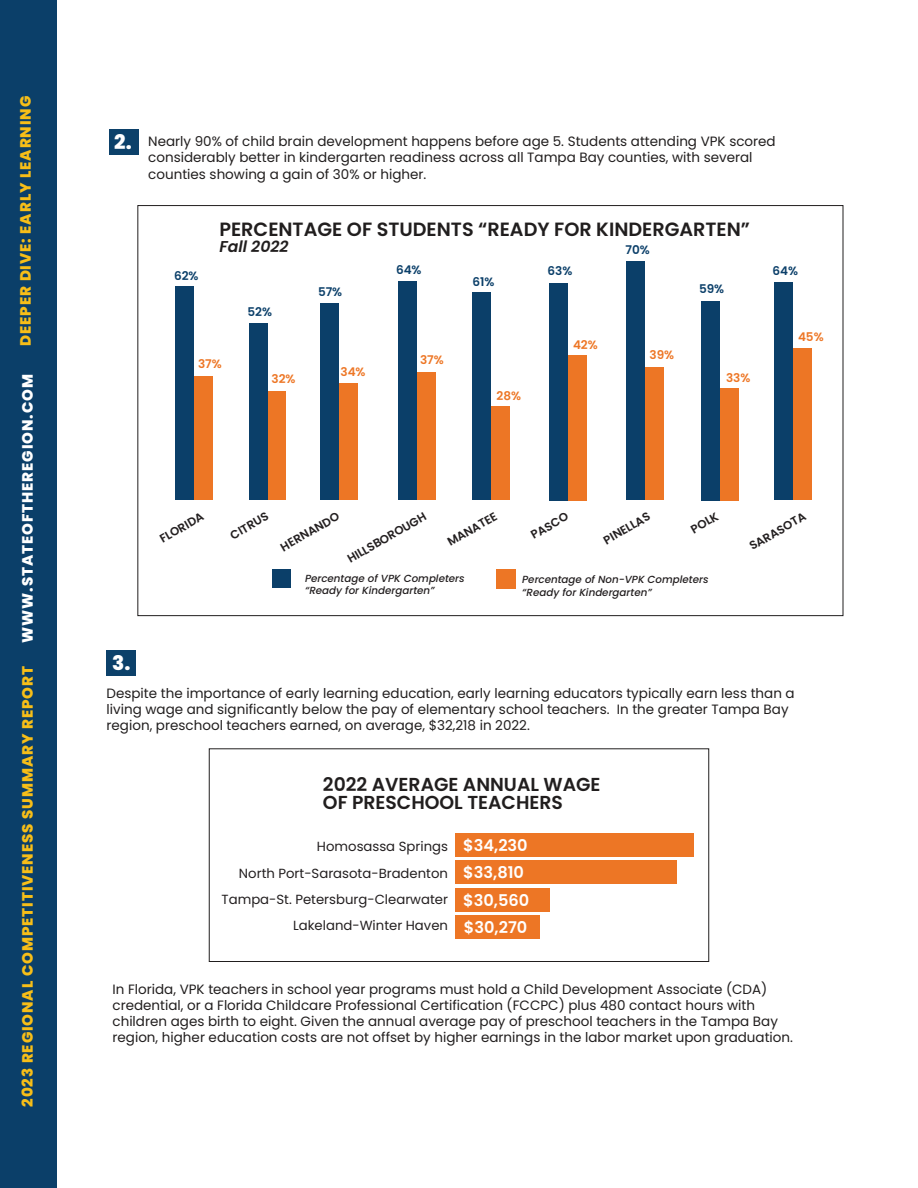
<style>
.page{position:relative;width:918px;height:1188px;background:#fff}
.page>*{position:absolute;margin:0;border:0;box-sizing:border-box;transform-origin:0 0}
.t1{font:800 20.1px "Poppins";color:#fff}
.t2{font:600 19.2px "Poppins";color:#211e1e}
.t3{font:600 18.75px/18.5px "Poppins";color:#211e1e}
.t4{font:600 16.2px "Poppins";color:#fff}
.t5{font:italic 600 15.75px "Poppins";color:#211e1e}
.t6{font:800 15px "Poppins";letter-spacing:.06em;color:#f7be18}
.t7{font:800 15px "Poppins";letter-spacing:.06em;color:#fff}
.t8{font:13.5px/16.2px "Poppins";color:#211e1e}
.t9{font:13.2px "Poppins";color:#231f20}
.t10{font:600 12px "Poppins";color:#0b3f69}
.t11{font:600 12px "Poppins";color:#ed7625}
.t12{font:600 11.7px "Poppins";color:#231f20}
.t13{font:italic 500 10.35px/12.3px "Poppins";color:#231f20}
.s1{font-weight:600;font-size:16.2px;color:#fff}
</style>
<div class="page">
<div style="left:455px;top:861px;width:221px;height:23px;background:#ed7625"></div>
<div style="left:107px;top:650px;width:29px;height:26px;background:#0c416a"></div>
<div style="left:0;top:0;width:56px;height:1188px;background:#0b3f69"></div>
<div style="left:109px;top:130px;width:30px;height:25px;background:#0c416a"></div>
<div style="left:209px;top:749px;width:500px;height:213px;border:1px solid #211e1e"></div>
<div style="left:455px;top:916px;width:85px;height:23px;background:#ed7625"></div>
<div style="left:455px;top:888px;width:95px;height:24px;background:#ed7625"></div>
<div style="left:455px;top:833px;width:239px;height:24px;background:#ed7625"></div>
<div style="left:272px;top:570px;width:19px;height:18px;background:#0b3f69"></div>
<div style="left:496px;top:570px;width:20px;height:19px;background:#ed7625"></div>
<div style="left:339px;top:383px;width:18px;height:117px;background:#ed7625"></div>
<div style="left:320px;top:303px;width:18px;height:197px;background:#0b3f69"></div>
<div style="left:267px;top:391px;width:19px;height:109px;background:#ed7625"></div>
<div style="left:249px;top:323px;width:19px;height:177px;background:#0b3f69"></div>
<div style="left:194px;top:376px;width:19px;height:124px;background:#ed7625"></div>
<div style="left:175px;top:286px;width:19px;height:214px;background:#0b3f69"></div>
<div style="left:418px;top:372px;width:18px;height:128px;background:#ed7625"></div>
<div style="left:398px;top:281px;width:19px;height:219px;background:#0b3f69"></div>
<div style="left:491px;top:406px;width:19px;height:94px;background:#ed7625"></div>
<div style="left:472px;top:293px;width:19px;height:207px;background:#0b3f69"></div>
<div style="left:568px;top:355px;width:19px;height:146px;background:#ed7625"></div>
<div style="left:549px;top:283px;width:19px;height:218px;background:#0b3f69"></div>
<div style="left:645px;top:367px;width:19px;height:133px;background:#ed7625"></div>
<div style="left:626px;top:261px;width:19px;height:239px;background:#0b3f69"></div>
<div style="left:720px;top:389px;width:19px;height:112px;background:#ed7625"></div>
<div style="left:701px;top:301px;width:18px;height:200px;background:#0b3f69"></div>
<div style="left:793px;top:348px;width:19px;height:152px;background:#ed7625"></div>
<div style="left:774px;top:282px;width:18px;height:218px;background:#0b3f69"></div>
<p class="t6" style="left:17px;top:346px;width:251px;rotate:-90deg">DEEPER DIVE: EARLY LEARNING</p>
<p class="t7" style="left:19px;top:643px;width:270px;rotate:-90deg">WWW.STATEOFTHEREGION.COM</p>
<p class="t6" style="left:19px;top:1107px;width:442px;rotate:-90deg">2023 REGIONAL COMPETITIVENESS SUMMARY REPORT</p>
<h1 class="t1" style="left:114px;top:131px;width:19px">2.</h1>
<p class="t8" style="left:148px;top:133px;width:629px">Nearly 90% of child brain development happens before age 5. Students attending VPK scored considerably better in kindergarten readiness across all Tampa Bay counties, with several counties showing a gain of 30% or higher.</p>
<p class="t10" style="left:174px;top:269px;width:26px">62%</p>
<h2 class="t2" style="left:219px;top:218px;width:532px">PERCENTAGE OF STUDENTS “READY FOR KINDERGARTEN”</h2>
<p class="t5" style="left:219px;top:238px;width:71px">Fall 2022</p>
<p class="t10" style="left:626px;top:243px;width:26px">70%</p>
<p class="t10" style="left:248px;top:305px;width:26px">52%</p>
<p class="t10" style="left:318px;top:285px;width:26px">57%</p>
<p class="t10" style="left:396px;top:263px;width:27px">64%</p>
<p class="t10" style="left:473px;top:275px;width:23px">61%</p>
<p class="t10" style="left:548px;top:264px;width:26px">63%</p>
<p class="t10" style="left:699px;top:282px;width:27px">59%</p>
<p class="t11" style="left:198px;top:357px;width:25px">37%</p>
<p class="t11" style="left:272px;top:372px;width:26px">32%</p>
<p class="t11" style="left:341px;top:365px;width:27px">34%</p>
<p class="t11" style="left:420px;top:353px;width:25px">37%</p>
<p class="t11" style="left:497px;top:389px;width:26px">28%</p>
<p class="t11" style="left:573px;top:338px;width:26px">42%</p>
<p class="t11" style="left:650px;top:348px;width:26px">39%</p>
<p class="t11" style="left:726px;top:371px;width:26px">33%</p>
<p class="t10" style="left:773px;top:264px;width:27px">64%</p>
<p class="t11" style="left:798px;top:330px;width:27px">45%</p>
<h1 class="t1" style="left:112px;top:651px;width:20px">3.</h1>
<p class="t12" style="left:157px;top:534px;width:50px;rotate:-30deg">FLORIDA</p>
<p class="t12" style="left:228px;top:530px;width:43px;rotate:-30deg">CITRUS</p>
<p class="t12" style="left:278px;top:542px;width:67px;rotate:-30deg">HERNANDO</p>
<p class="t12" style="left:345px;top:554px;width:90px;rotate:-30deg">HILLSBOROUGH</p>
<p class="t12" style="left:445px;top:537px;width:57px;rotate:-30deg">MANATEE</p>
<p class="t12" style="left:528px;top:530px;width:42px;rotate:-30deg">PASCO</p>
<p class="t12" style="left:601px;top:535px;width:53px;rotate:-30deg">PINELLAS</p>
<p class="t12" style="left:688px;top:524px;width:31px;rotate:-30deg">POLK</p>
<p class="t12" style="left:747px;top:541px;width:65px;rotate:-30deg">SARASOTA</p>
<p class="t13" style="left:305px;top:572px;width:161px">Percentage of VPK Completers “Ready for Kindergarten”</p>
<p class="t13" style="left:522px;top:574px;width:188px">Percentage of Non-VPK Completers “Ready for Kindergarten”</p>
<p class="t8" style="left:107px;top:685px;width:690px">Despite the importance of early learning education, early learning educators typically earn less than a living wage and significantly below the pay of elementary school teachers. In the greater Tampa Bay region, preschool teachers earned, on average, $32,218 in 2022.</p>
<h3 class="t3" style="left:323px;top:775px;width:279px">2022 AVERAGE ANNUAL WAGE<br>OF PRESCHOOL TEACHERS</h3>
<p class="t9" style="left:317px;top:839px;width:212px">Homosassa Springs <span class="s1">$34,230</span></p>
<p class="t9" style="left:239px;top:865px;width:211px">North Port-Sarasota-Bradenton</p>
<p class="t9" style="left:222px;top:891px;width:228px">Tampa-St. Petersburg-Clearwater</p>
<p class="t9" style="left:293px;top:918px;width:156px">Lakeland-Winter Haven</p>
<p class="t4" style="left:463px;top:863px;width:62px">$33,810</p>
<p class="t4" style="left:463px;top:891px;width:68px">$30,560</p>
<p class="t4" style="left:464px;top:918px;width:65px">$30,270</p>
<p class="t8" style="left:112px;top:981px;width:682px">In Florida, VPK teachers in school year programs must hold a Child Development Associate (CDA) credential, or a Florida Childcare Professional Certification (FCCPC) plus 480 contact hours with children ages birth to eight. Given the annual average pay of preschool teachers in the Tampa Bay region, higher education costs are not offset by higher earnings in the labor market upon graduation.</p>
</div>
